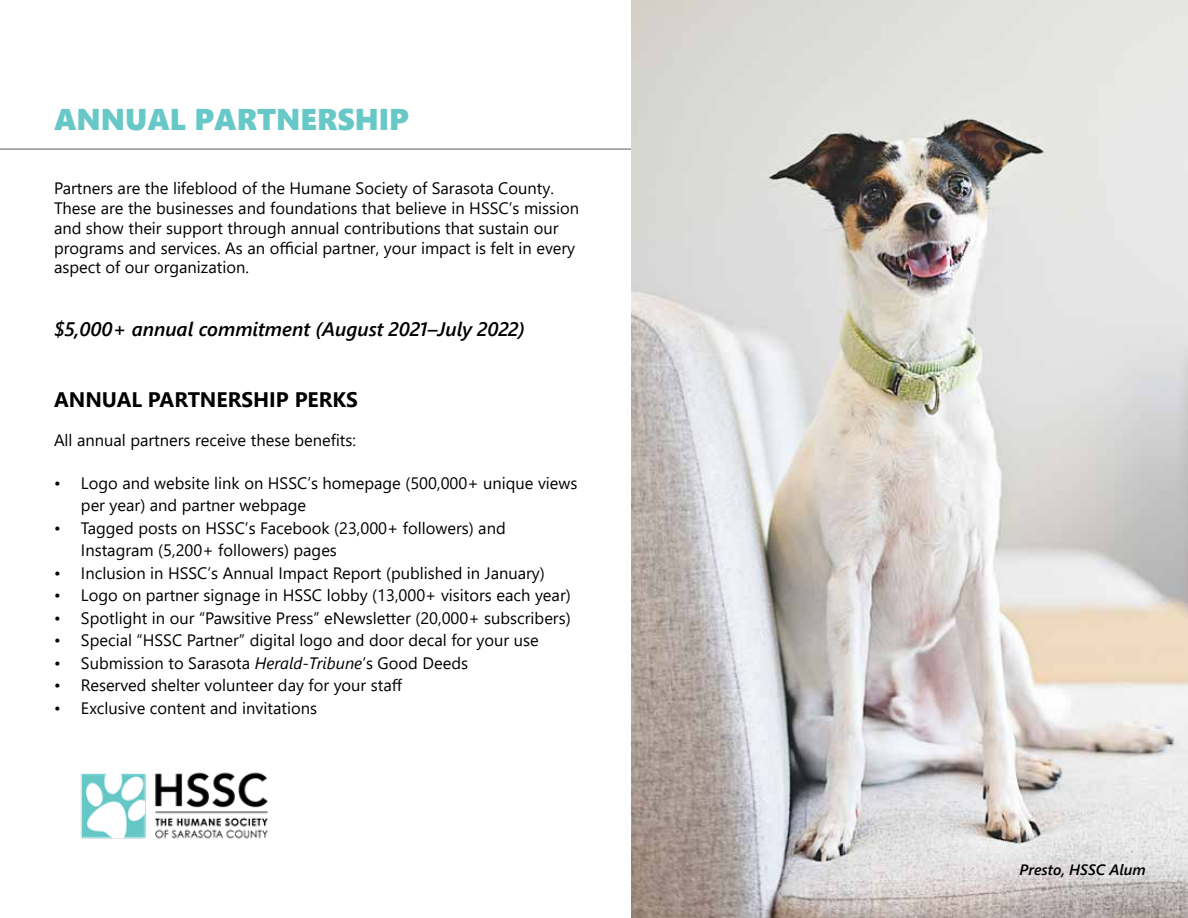
<style>
.page{position:relative;width:1188px;height:918px;background:#fff}
.page>*{position:absolute;margin:0;border:0;box-sizing:border-box;transform-origin:0 0}
.t1{font:30px "Segoe UI Black";color:#67c8c7}
.t2{font:700 21px "Segoe UI";color:#000}
.t3{font:italic 600 19.5px "Segoe UI";color:#000}
.t4{font:16.5px/19.8px "Segoe UI";color:#000}
.t5{font:italic 600 15px "Segoe UI";color:#000}
.s1{font-style:italic}
</style>
<div class="page">
<img style="left:80px;top:772px;width:189px;height:67px">
<hr style="left:0;top:149px;width:642px;height:1px;background:#58595b">
<img style="left:632px;top:0;width:556px;height:918px">
<h1 class="t1" style="left:54px;top:97px;width:356px">ANNUAL PARTNERSHIP</h1>
<p class="t4" style="left:54px;top:177px;width:527px">Partners are the lifeblood of the Humane Society of Sarasota County.<br>These are the businesses and foundations that believe in HSSC’s mission and show their support through annual contributions that sustain our programs and services. As an official partner, your impact is felt in every aspect of our organization.</p>
<p class="t3" style="left:54px;top:311px;width:473px">$5,000+ annual commitment (August 2021–July 2022)</p>
<p class="t2" style="left:54px;top:379px;width:305px">ANNUAL PARTNERSHIP PERKS</p>
<p class="t4" style="left:54px;top:429px;width:304px">All annual partners receive these benefits:</p>
<p class="t4" style="left:81px;top:470px;width:498px;line-height:22.5px;text-indent:-27px">• Logo and website link on HSSC’s homepage (500,000+ unique views per year) and partner webpage</p>
<p class="t4" style="left:81px;top:515px;width:426px;line-height:22.5px;text-indent:-27px">• Tagged posts on HSSC’s Facebook (23,000+ followers) and<br>Instagram (5,200+ followers) pages</p>
<p class="t4" style="left:54px;top:561px;width:492px">• Inclusion in HSSC’s Annual Impact Report (published in January)</p>
<p class="t4" style="left:54px;top:584px;width:518px">• Logo on partner signage in HSSC lobby (13,000+ visitors each year)</p>
<p class="t4" style="left:54px;top:606px;width:518px">• Spotlight in our “Pawsitive Press” eNewsletter (20,000+ subscribers)</p>
<p class="t4" style="left:54px;top:629px;width:486px">• Special “HSSC Partner” digital logo and door decal for your use</p>
<p class="t4" style="left:54px;top:651px;width:416px">• Submission to Sarasota <span class="s1">Herald-Tribune</span>’s Good Deeds</p>
<p class="t4" style="left:54px;top:674px;width:350px">• Reserved shelter volunteer day for your staff</p>
<p class="t4" style="left:54px;top:696px;width:265px">• Exclusive content and invitations</p>
<p class="t5" style="left:1020px;top:855px;width:128px">Presto, HSSC Alum</p>
</div>
